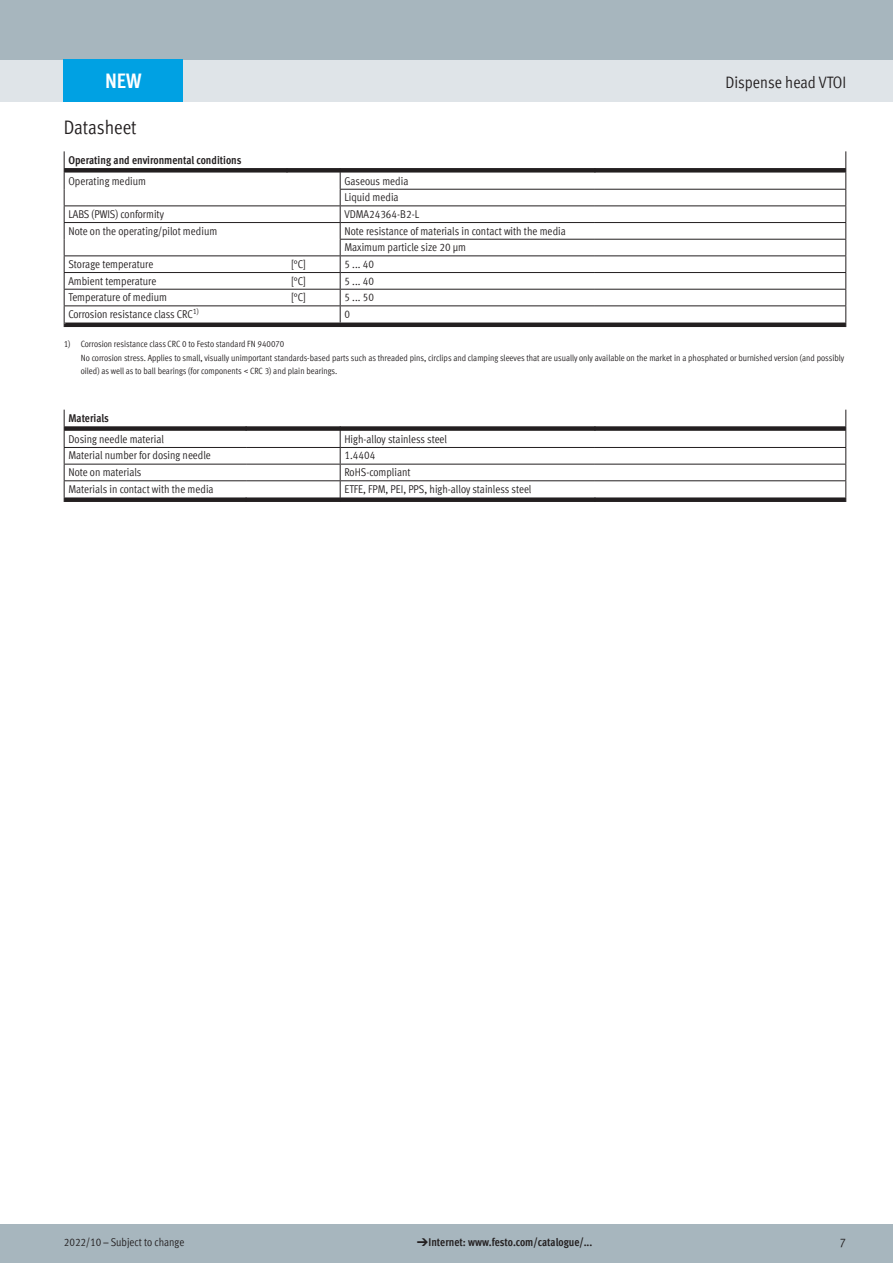
<style>
.page{position:relative;width:893px;height:1263px;background:#fff}
.page>*{position:absolute;margin:0;border:0;box-sizing:border-box;transform-origin:0 0}
.t1{font:700 21px "Meta Cond LF";color:#fff}
.t2{font:condensed 19.5px "Festo";letter-spacing:-.005em;color:#231f20}
.t3{font:condensed 16.5px "Festo";color:#231f20}
.t4{font:condensed 12.75px "Festo";color:#231f20}
.t5{font:condensed 11.25px/16.6px "Festo";color:#231f20}
.t6{font:700 condensed 11.25px "Festo";color:#231f20}
.t7{font:condensed 9px/13.5px "Festo";color:#231f20}
.t8{font:condensed 3px "Festo";color:#fff}
.s1{font-family:"Meto Pict 182";font-stretch:normal}
.s2{font-family:"Meto Pict 182";font-weight:400;font-stretch:normal}
</style>
<div class="page">
<div style="left:0;top:1225px;width:893px;height:38px;background:#a7b6be"></div>
<div style="left:0;top:60px;width:893px;height:42px;background:#dfe4e8"></div>
<div style="left:0;top:0;width:893px;height:60px;background:#a7b6be"></div>
<svg style="left:65px;top:168px;width:780px;height:159px"></svg>
<hr style="left:340px;top:189px;width:255px;height:1px;background:#231f20">
<hr style="left:595px;top:189px;width:251px;height:1px;background:#231f20">
<hr style="left:64px;top:205px;width:223px;height:1px;background:#231f20">
<hr style="left:287px;top:205px;width:53px;height:1px;background:#231f20">
<hr style="left:340px;top:205px;width:255px;height:1px;background:#231f20">
<hr style="left:595px;top:205px;width:251px;height:1px;background:#231f20">
<hr style="left:64px;top:222px;width:223px;height:1px;background:#231f20">
<hr style="left:287px;top:222px;width:53px;height:1px;background:#231f20">
<hr style="left:340px;top:222px;width:255px;height:1px;background:#231f20">
<hr style="left:595px;top:222px;width:251px;height:1px;background:#231f20">
<hr style="left:287px;top:255px;width:53px;height:1px;background:#231f20">
<hr style="left:287px;top:272px;width:53px;height:1px;background:#231f20">
<hr style="left:287px;top:289px;width:53px;height:1px;background:#231f20">
<svg style="left:340px;top:168px;width:1px;height:154px"></svg>
<hr style="left:340px;top:239px;width:255px;height:1px;background:#231f20">
<hr style="left:595px;top:239px;width:251px;height:1px;background:#231f20">
<hr style="left:340px;top:255px;width:255px;height:1px;background:#231f20">
<hr style="left:595px;top:255px;width:251px;height:1px;background:#231f20">
<hr style="left:340px;top:272px;width:255px;height:1px;background:#231f20">
<hr style="left:595px;top:272px;width:251px;height:1px;background:#231f20">
<hr style="left:340px;top:289px;width:255px;height:1px;background:#231f20">
<hr style="left:595px;top:289px;width:251px;height:1px;background:#231f20">
<hr style="left:340px;top:305px;width:255px;height:1px;background:#231f20">
<hr style="left:595px;top:305px;width:251px;height:1px;background:#231f20">
<hr style="left:64px;top:255px;width:223px;height:1px;background:#231f20">
<hr style="left:64px;top:272px;width:223px;height:1px;background:#231f20">
<hr style="left:64px;top:289px;width:223px;height:1px;background:#231f20">
<hr style="left:64px;top:305px;width:223px;height:1px;background:#231f20">
<hr style="left:287px;top:305px;width:53px;height:1px;background:#231f20">
<svg style="left:64px;top:151px;width:1px;height:176px"></svg>
<svg style="left:845px;top:151px;width:1px;height:176px"></svg>
<svg style="left:65px;top:426px;width:780px;height:76px"></svg>
<hr style="left:64px;top:447px;width:182px;height:1px;background:#231f20">
<hr style="left:246px;top:447px;width:94px;height:1px;background:#231f20">
<hr style="left:340px;top:447px;width:255px;height:1px;background:#231f20">
<hr style="left:595px;top:447px;width:251px;height:1px;background:#231f20">
<hr style="left:64px;top:464px;width:182px;height:1px;background:#231f20">
<hr style="left:246px;top:464px;width:94px;height:1px;background:#231f20">
<hr style="left:340px;top:464px;width:255px;height:1px;background:#231f20">
<hr style="left:595px;top:464px;width:251px;height:1px;background:#231f20">
<hr style="left:64px;top:480px;width:182px;height:1px;background:#231f20">
<hr style="left:246px;top:480px;width:94px;height:1px;background:#231f20">
<hr style="left:340px;top:480px;width:255px;height:1px;background:#231f20">
<hr style="left:595px;top:480px;width:251px;height:1px;background:#231f20">
<svg style="left:64px;top:410px;width:1px;height:92px"></svg>
<svg style="left:845px;top:410px;width:1px;height:92px"></svg>
<svg style="left:340px;top:426px;width:1px;height:76px"></svg>
<div style="left:64px;top:60px;width:119px;height:42px;background:#00a1e3"></div>
<h1 class="t1" style="left:105px;top:67px;width:38px">NEW</h1>
<h3 class="t3" style="left:726px;top:71px;width:122px">Dispense head VTOI</h3>
<h2 class="t2" style="left:64px;top:113px;width:74px">Datasheet</h2>
<p class="t6" style="left:68px;top:151px;width:175px">Operating and environmental conditions</p>
<p class="t5" style="left:68px;top:172px;width:79px">Operating medium</p>
<p class="t5" style="left:344px;top:172px;width:65px">Gaseous media<br>Liquid media</p>
<p class="t5" style="left:68px;top:205px;width:97px">LABS (PWIS) conformity</p>
<p class="t5" style="left:344px;top:205px;width:76px">VDMA24364-B2-L</p>
<p class="t5" style="left:68px;top:222px;width:150px">Note on the operating/pilot medium</p>
<p class="t5" style="left:344px;top:222px;width:223px">Note resistance of materials in contact with the media<br>Maximum particle size 20 µm</p>
<p class="t5" style="left:68px;top:255px;width:87px">Storage temperature</p>
<p class="t5" style="left:291px;top:255px;width:16px">[°C]</p>
<p class="t5" style="left:344px;top:255px;width:31px">5 ... 40</p>
<p class="t5" style="left:68px;top:272px;width:90px">Ambient temperature</p>
<p class="t5" style="left:291px;top:272px;width:16px">[°C]</p>
<p class="t5" style="left:344px;top:272px;width:31px">5 ... 40</p>
<p class="t5" style="left:68px;top:288px;width:100px">Temperature of medium</p>
<p class="t5" style="left:291px;top:288px;width:16px">[°C]</p>
<p class="t5" style="left:344px;top:288px;width:31px">5 ... 50</p>
<p class="t5" style="left:68px;top:305px;width:132px">Corrosion resistance class CRC<sup>1)</sup></p>
<p class="t5" style="left:344px;top:305px;width:7px">0</p>
<p class="t8" style="left:65px;top:322px;width:3px">*</p>
<p class="t7" style="left:81px;top:337px;width:765px;text-indent:-17px">1) Corrosion resistance class CRC 0 to Festo standard FN 940070<br>No corrosion stress. Applies to small, visually unimportant standards-based parts such as threaded pins, circlips and clamping sleeves that are usually only available on the market in a phosphated or burnished version (and possibly oiled) as well as to ball bearings (for components <span class="s1">&lt;</span> CRC 3) and plain bearings.</p>
<p class="t6" style="left:68px;top:409px;width:42px">Materials</p>
<p class="t5" style="left:68px;top:430px;width:97px">Dosing needle material</p>
<p class="t5" style="left:344px;top:430px;width:104px">High-alloy stainless steel</p>
<p class="t5" style="left:68px;top:447px;width:144px">Material number for dosing needle</p>
<p class="t5" style="left:344px;top:447px;width:32px">1.4404</p>
<p class="t5" style="left:68px;top:463px;width:75px">Note on materials</p>
<p class="t5" style="left:344px;top:463px;width:68px">RoHS-compliant</p>
<p class="t5" style="left:68px;top:480px;width:147px">Materials in contact with the media</p>
<p class="t5" style="left:344px;top:480px;width:189px">ETFE, FPM, PEI, PPS, high-alloy stainless steel</p>
<p class="t5" style="left:64px;top:1233px;width:122px">2022/10 – Subject to change</p>
<p class="t6" style="left:417px;top:1234px;width:177px"><span class="s2">d</span> Internet: www.festo.com/catalogue/...</p>
<p class="t4" style="left:840px;top:1233px;width:8px">7</p>
</div>
